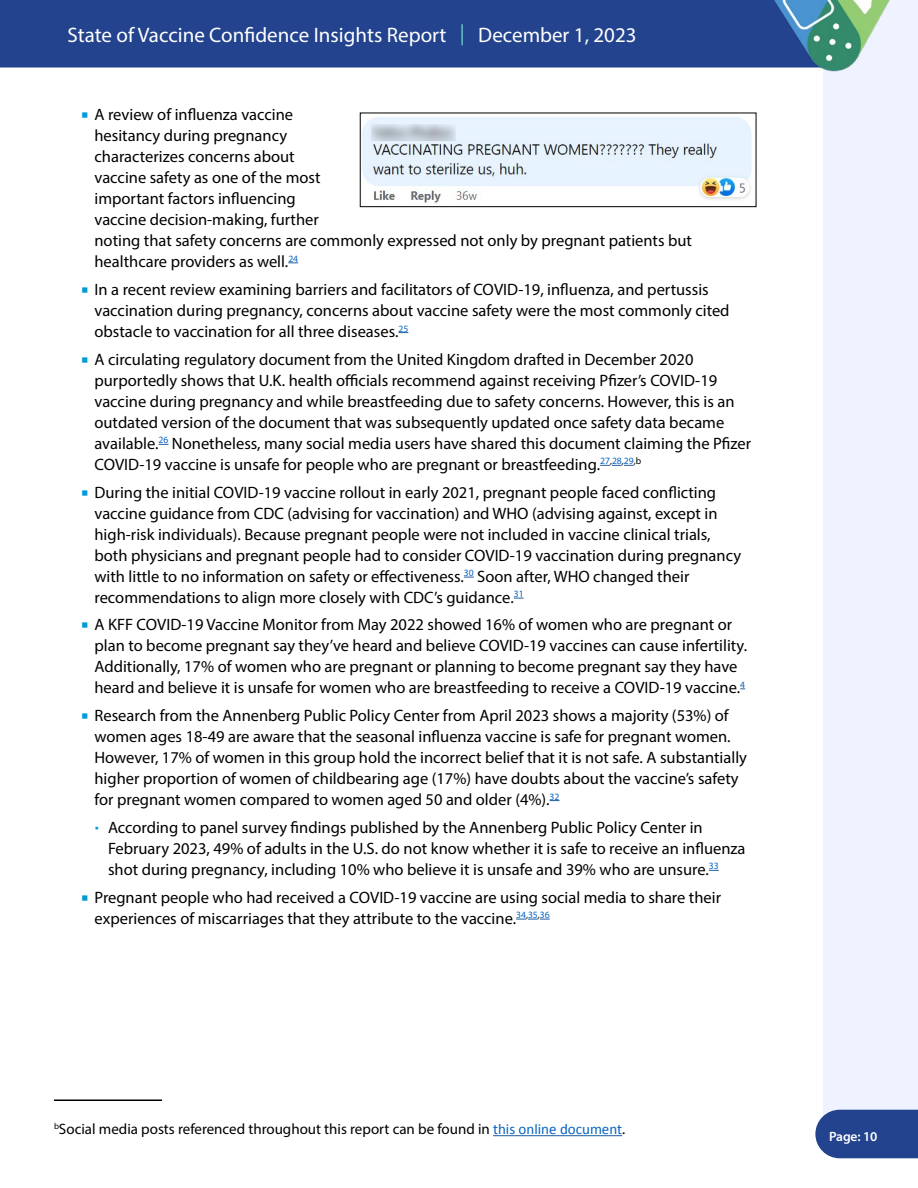
<style>
.page{position:relative;width:918px;height:1188px;background:#fff}
.page>*{position:absolute;margin:0;border:0;box-sizing:border-box;transform-origin:0 0}
.t1{font:21px "Myriad Pro";color:#fff}
.L{font:16.5px/21px "Myriad Pro";color:#000}
.L2{font:16.5px/21px "Myriad Pro";color:#000}
.Footnote_text{font:15px "Myriad Pro";color:#000}
.t2{font:600 13.5px "Myriad Pro";letter-spacing:-.01em;color:#fff}
.s1{color:#70cacb}
.s2{font-family:"Calibri";color:#0563c1}
</style>
<div class="page">
<div style="left:824px;top:0;width:94px;height:1110px;background:#eef3ff"></div>
<div style="left:815px;top:1110px;width:103px;height:48px;background:#23438e"></div>
<div style="left:0;top:0;width:751px;height:68px;background:#23438e"></div>
<img style="left:751px;top:0;width:160px;height:76px">
<svg style="left:600px;top:465px;width:34px;height:1px"></svg>
<svg style="left:516px;top:919px;width:34px;height:1px"></svg>
<hr style="left:54px;top:1099px;width:108px;height:2px;background:#000">
<hr style="left:493px;top:1135px;width:129px;height:1px;background:#215e9e">
<img style="left:362px;top:117px;width:390px;height:86px">
<div style="left:360px;top:113px;width:396px;height:94px;border:1px solid #000"></div>
<p class="t1" style="left:68px;top:22px;width:571px">State of Vaccine Confidence Insights Report <span class="s1">|</span> December 1, 2023</p>
<p class="L" style="left:94px;top:104px;width:599px">A review of influenza vaccine<br>hesitancy during pregnancy<br>characterizes concerns about<br>vaccine safety as one of the most<br>important factors influencing<br>vaccine decision-making, further<br>noting that safety concerns are commonly expressed not only by pregnant patients but healthcare providers as well.<sup>24</sup></p>
<p class="L" style="left:94px;top:279px;width:637px">In a recent review examining barriers and facilitators of COVID-19, influenza, and pertussis vaccination during pregnancy, concerns about vaccine safety were the most commonly cited obstacle to vaccination for all three diseases.<sup>25</sup></p>
<p class="L" style="left:94px;top:349px;width:658px">A circulating regulatory document from the United Kingdom drafted in December 2020 purportedly shows that U.K. health officials recommend against receiving Pfizer’s COVID-19 vaccine during pregnancy and while breastfeeding due to safety concerns. However, this is an outdated version of the document that was subsequently updated once safety data became available.<sup>26</sup> Nonetheless, many social media users have shared this document claiming the Pfizer COVID-19 vaccine is unsafe for people who are pregnant or breastfeeding.<sup>27</sup><sup>,</sup><sup>28</sup><sup>,</sup><sup>29</sup><sup>,b</sup></p>
<p class="L" style="left:94px;top:481px;width:648px">During the initial COVID-19 vaccine rollout in early 2021, pregnant people faced conflicting vaccine guidance from CDC (advising for vaccination) and WHO (advising against, except in high-risk individuals). Because pregnant people were not included in vaccine clinical trials, both physicians and pregnant people had to consider COVID-19 vaccination during pregnancy with little to no information on safety or effectiveness.<sup>30</sup> Soon after, WHO changed their recommendations to align more closely with CDC’s guidance.<sup>31</sup></p>
<p class="L" style="left:94px;top:614px;width:654px">A KFF COVID-19 Vaccine Monitor from May 2022 showed 16% of women who are pregnant or plan to become pregnant say they’ve heard and believe COVID-19 vaccines can cause infertility.<br>Additionally, 17% of women who are pregnant or planning to become pregnant say they have heard and believe it is unsafe for women who are breastfeeding to receive a COVID-19 vaccine.<sup>4</sup></p>
<p class="L" style="left:94px;top:705px;width:654px">Research from the Annenberg Public Policy Center from April 2023 shows a majority (53%) of women ages 18-49 are aware that the seasonal influenza vaccine is safe for pregnant women.<br>However, 17% of women in this group hold the incorrect belief that it is not safe. A substantially higher proportion of women of childbearing age (17%) have doubts about the vaccine’s safety for pregnant women compared to women aged 50 and older (4%).<sup>32</sup></p>
<p class="L2" style="left:108px;top:817px;width:639px">According to panel survey findings published by the Annenberg Public Policy Center in<br>February 2023, 49% of adults in the U.S. do not know whether it is safe to receive an influenza shot during pregnancy, including 10% who believe it is unsafe and 39% who are unsure.<sup>33</sup></p>
<p class="L" style="left:94px;top:886px;width:628px">Pregnant people who had received a COVID-19 vaccine are using social media to share their experiences of miscarriages that they attribute to the vaccine.<sup>34</sup><sup>,</sup><sup>35</sup><sup>,</sup><sup>36</sup></p>
<p class="Footnote_text" style="left:54px;top:1120px;width:573px"><sup>b</sup>Social media posts referenced throughout this report can be found in <span class="s2">this online document</span>.</p>
<p class="t2" style="left:829px;top:1128px;width:50px">Page: 10</p>
</div>
